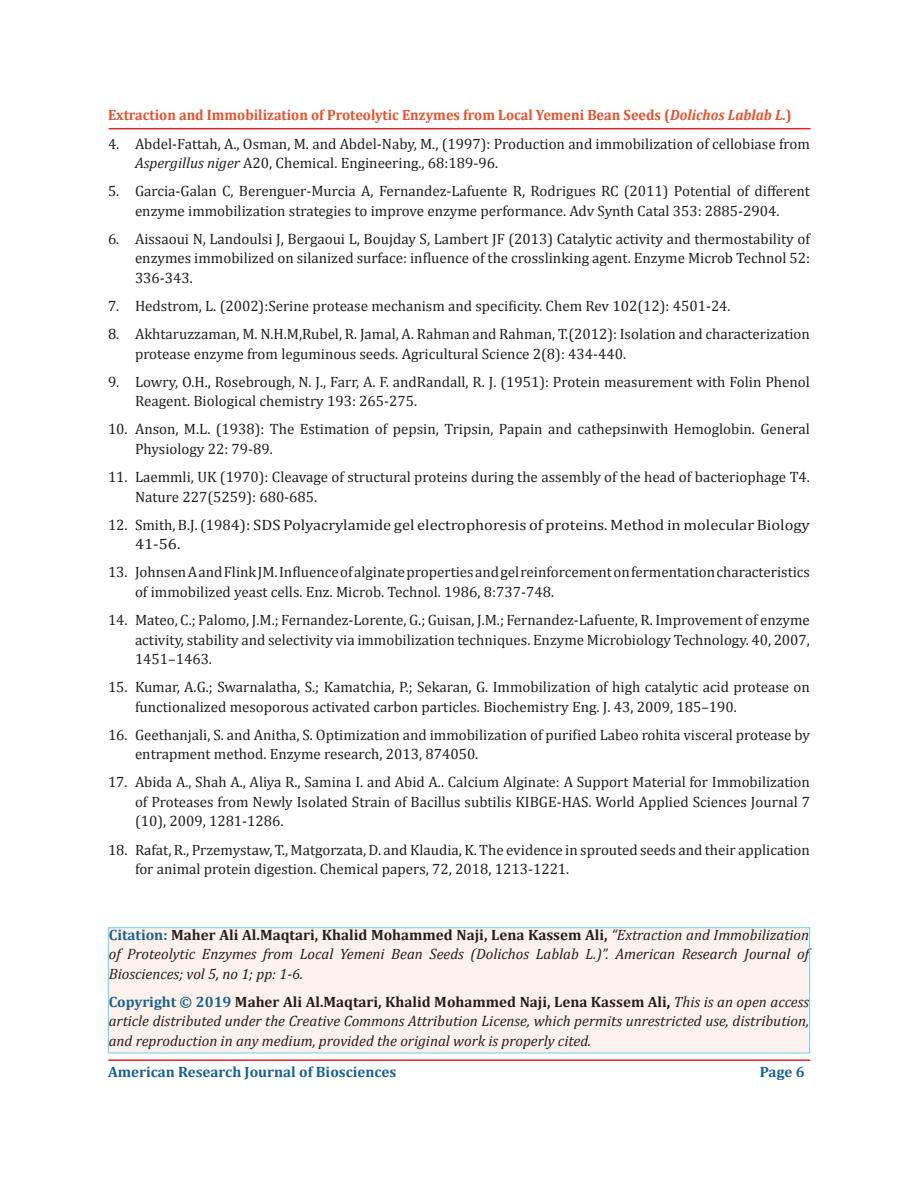
<style>
.page{position:relative;width:918px;height:1188px;background:#fff}
.page>*{position:absolute;margin:0;border:0;box-sizing:border-box;transform-origin:0 0}
.t1{font:15px/19.5px "Cambria";color:#231f20}
.t2{font:italic 15px/19.5px "Cambria";color:#231f20;text-align:justify}
.t3{font:700 15px "Cambria";color:#e6512e;scale:.95 1}
.t4{font:700 15px "Cambria";color:#186293}
.s1{font-style:italic}
.s2{font-weight:700;font-style:normal;color:#196291}
.s3{font-weight:700;font-style:normal}
.s4{font-weight:700;font-style:normal;color:#000}
</style>
<div class="page">
<hr style="left:108px;top:1059px;width:702px;height:2px;background:#ed2224">
<hr style="left:109px;top:128px;width:702px;height:1px;background:#ed2224">
<div style="left:108px;top:928px;width:702px;height:125px;background:#fff1eb"></div>
<div style="left:108px;top:927px;width:702px;height:126px;border:1px solid #6bcff6"></div>
<p class="t3" style="left:108px;top:104px;width:721px">Extraction and Immobilization of Proteolytic Enzymes from Local Yemeni Bean Seeds (<span class="s1">Dolichos Lablab L.</span>)</p>
<p class="t1" style="left:135px;top:134px;width:677px;text-indent:-27px">4. Abdel-Fattah, A., Osman, M. and Abdel-Naby, M., (1997): Production and immobilization of cellobiase from<br><span class="s1">Aspergillus niger</span> A20, Chemical. Engineering., 68:189-96.</p>
<p class="t1" style="left:108px;top:181px;width:703px;text-align:center">5. Garcia-Galan C, Berenguer-Murcia A, Fernandez-Lafuente R, Rodrigues RC (2011) Potential of different enzyme immobilization strategies to improve enzyme performance. Adv Synth Catal 353: 2885-2904.</p>
<p class="t1" style="left:135px;top:229px;width:677px;text-align:justify;text-indent:-27px">6. Aissaoui N, Landoulsi J, Bergaoui L, Boujday S, Lambert JF (2013) Catalytic activity and thermostability of enzymes immobilized on silanized surface: influence of the crosslinking agent. Enzyme Microb Technol 52:<br>336-343.</p>
<p class="t1" style="left:108px;top:296px;width:624px">7. Hedstrom, L. (2002):Serine protease mechanism and specificity. Chem Rev 102(12): 4501-24.</p>
<p class="t1" style="left:135px;top:324px;width:676px;text-indent:-27px">8. Akhtaruzzaman, M. N.H.M,Rubel, R. Jamal, A. Rahman and Rahman, T.(2012): Isolation and characterization protease enzyme from leguminous seeds. Agricultural Science 2(8): 434-440.</p>
<p class="t1" style="left:135px;top:372px;width:676px;text-indent:-27px">9. Lowry, O.H., Rosebrough, N. J., Farr, A. F. andRandall, R. J. (1951): Protein measurement with Folin Phenol<br>Reagent. Biological chemistry 193: 265-275.</p>
<p class="t1" style="left:135px;top:420px;width:676px;text-indent:-27px">10. Anson, M.L. (1938): The Estimation of pepsin, Tripsin, Papain and cathepsinwith Hemoglobin. General<br>Physiology 22: 79-89.</p>
<p class="t1" style="left:135px;top:467px;width:676px;text-indent:-27px">11. Laemmli, UK (1970): Cleavage of structural proteins during the assembly of the head of bacteriophage T4.<br>Nature 227(5259): 680-685.</p>
<p class="t1" style="left:135px;top:515px;width:676px;text-indent:-27px">12. Smith, B.J. (1984): SDS Polyacrylamide gel electrophoresis of proteins. Method in molecular Biology<br>41-56.</p>
<p class="t1" style="left:135px;top:562px;width:677px;text-indent:-27px">13. Johnsen A and Flink JM. Influence of alginate properties and gel reinforcement on fermentation characteristics of immobilized yeast cells. Enz. Microb. Technol. 1986, 8:737-748.</p>
<p class="t1" style="left:135px;top:610px;width:677px;text-align:justify;text-indent:-27px">14. Mateo, C.; Palomo, J.M.; Fernandez-Lorente, G.; Guisan, J.M.; Fernandez-Lafuente, R. Improvement of enzyme activity, stability and selectivity via immobilization techniques. Enzyme Microbiology Technology. 40, 2007, 1451–1463.</p>
<p class="t1" style="left:135px;top:677px;width:676px;text-indent:-27px">15. Kumar, A.G.; Swarnalatha, S.; Kamatchia, P.; Sekaran, G. Immobilization of high catalytic acid protease on functionalized mesoporous activated carbon particles. Biochemistry Eng. J. 43, 2009, 185–190.</p>
<p class="t1" style="left:135px;top:725px;width:676px;text-indent:-27px">16. Geethanjali, S. and Anitha, S. Optimization and immobilization of purified Labeo rohita visceral protease by entrapment method. Enzyme research, 2013, 874050.</p>
<p class="t1" style="left:135px;top:773px;width:676px;text-align:justify;text-indent:-27px">17. Abida A., Shah A., Aliya R., Samina I. and Abid A.. Calcium Alginate: A Support Material for Immobilization of Proteases from Newly Isolated Strain of Bacillus subtilis KIBGE-HAS. World Applied Sciences Journal 7 (10), 2009, 1281-1286.</p>
<p class="t1" style="left:135px;top:840px;width:676px;text-indent:-27px">18. Rafat, R., Przemystaw, T., Matgorzata, D. and Klaudia, K. The evidence in sprouted seeds and their application for animal protein digestion. Chemical papers, 72, 2018, 1213-1221.</p>
<p class="t2" style="left:109px;top:924px;width:702px"><span class="s2">Citation:</span> <span class="s3">Maher Ali Al.Maqtari, Khalid Mohammed Naji, Lena Kassem Ali,</span> “Extraction and Immobilization of Proteolytic Enzymes from Local Yemeni Bean Seeds (Dolichos Lablab L.)”. American Research Journal of Biosciences; vol 5, no 1; pp: 1-6.</p>
<p class="t2" style="left:109px;top:991px;width:702px"><span class="s2">Copyright © 2019</span> <span class="s3">Maher Ali Al.Maqtari, Khalid Mohammed Naji, Lena Kassem Ali</span><span class="s4">,</span> This is an open access article distributed under the Creative Commons Attribution License, which permits unrestricted use, distribution, and reproduction in any medium, provided the original work is properly cited.</p>
<p class="t4" style="left:108px;top:1061px;width:290px">American Research Journal of Biosciences</p>
<p class="t4" style="left:760px;top:1061px;width:46px">Page 6</p>
</div>
